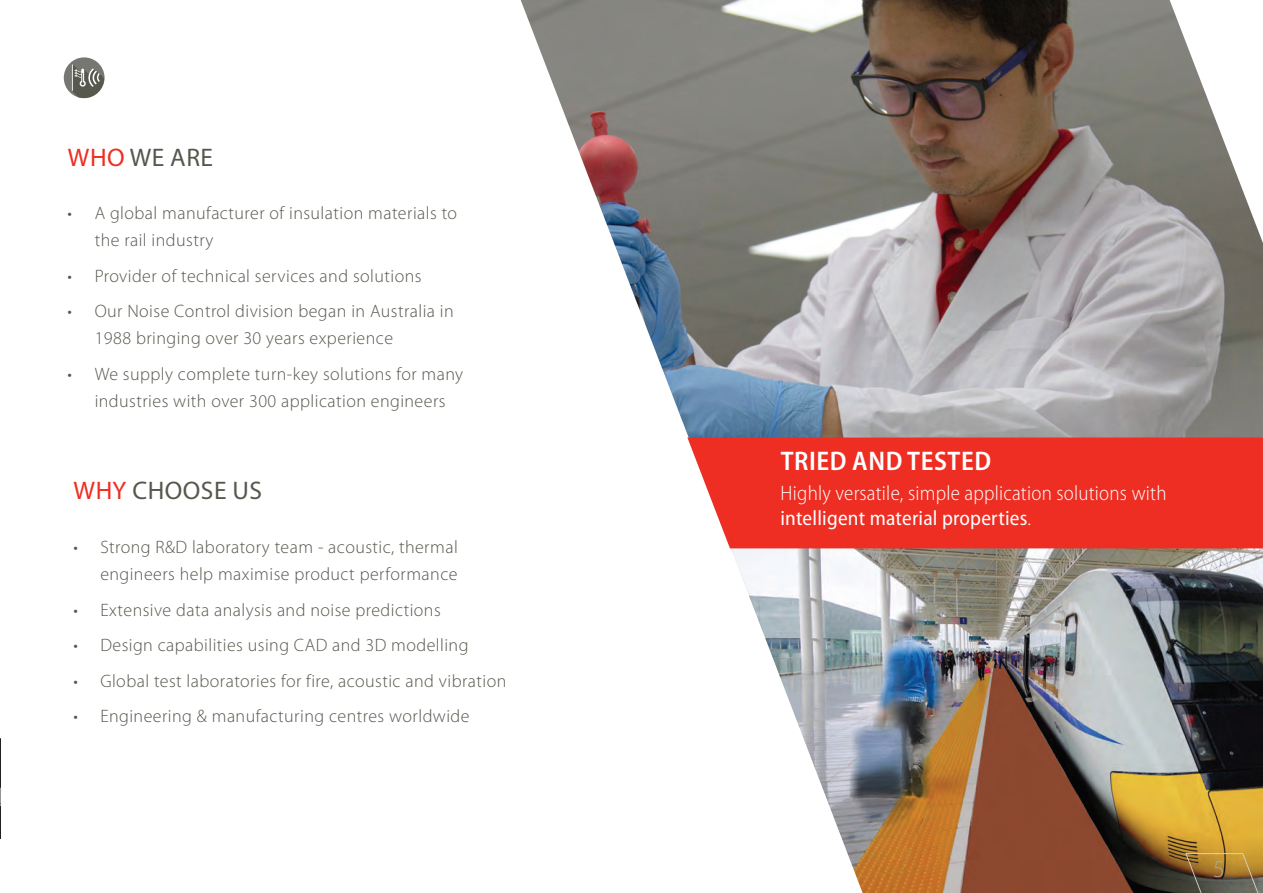
<style>
.page{position:relative;width:1263px;height:893px;background:#fff}
.page>*{position:absolute;margin:0;border:0;box-sizing:border-box;transform-origin:0 0}
.t1{font:600 semi-condensed 27px "Myriad Pro";letter-spacing:.02em;color:#fff}
.t2{font:25.5px "Myriad Pro";letter-spacing:.02em;color:#58574e}
.t3{font:300 24.3px "Myriad Pro";color:#a8a8a1}
.t4{font:300 semi-condensed 21px/25.5px "Myriad Pro";letter-spacing:.01em;color:#fff}
.t5{font:300 18px/27px "Myriad Pro";letter-spacing:.025em;color:#58574e}
.s1{color:#ee2e22}
.s2{font-weight:400}
</style>
<div class="page">
<hr style="left:0;top:800px;width:1px;height:38px;background:#231f20">
<svg style="left:0;top:738px;width:1px;height:69px"></svg>
<svg style="left:64px;top:57px;width:41px;height:41px"></svg>
<img style="left:521px;top:0;width:742px;height:437px">
<img style="left:729px;top:548px;width:534px;height:345px">
<svg style="left:1185px;top:853px;width:78px;height:40px;background:#896f3f"></svg>
<div style="left:687px;top:437px;width:576px;height:111px;background:#ee2e22"></div>
<p class="t2" style="left:68px;top:141px;width:147px"><span class="s1">WHO</span> WE ARE</p>
<p class="t5" style="left:95px;top:200px;width:364px;text-indent:-27px">• A global manufacturer of insulation materials to the rail industry</p>
<p class="t5" style="left:68px;top:262px;width:355px">• Provider of technical services and solutions</p>
<p class="t5" style="left:95px;top:298px;width:361px;text-indent:-27px">• Our Noise Control division began in Australia in<br>1988 bringing over 30 years experience</p>
<p class="t5" style="left:68px;top:360px;width:397px;text-align:center">• We supply complete turn-key solutions for many industries with over 300 application engineers</p>
<p class="t2" style="left:74px;top:475px;width:190px"><span class="s1">WHY</span> CHOOSE US</p>
<p class="t5" style="left:73px;top:534px;width:386px;text-align:right">• Strong R&amp;D laboratory team - acoustic, thermal engineers help maximise product performance</p>
<p class="t5" style="left:73px;top:596px;width:369px">• Extensive data analysis and noise predictions</p>
<p class="t5" style="left:73px;top:632px;width:397px">• Design capabilities using CAD and 3D modelling</p>
<p class="t5" style="left:73px;top:667px;width:434px">• Global test laboratories for fire, acoustic and vibration</p>
<p class="t5" style="left:73px;top:703px;width:398px">• Engineering &amp; manufacturing centres worldwide</p>
<p class="t1" style="left:781px;top:444px;width:212px">TRIED AND TESTED</p>
<p class="t4" style="left:780px;top:480px;width:388px">Highly versatile, simple application solutions with <span class="s2">intelligent material properties</span>.</p>
<h3 class="t3" style="left:1213px;top:854px;width:13px">5</h3>
</div>
